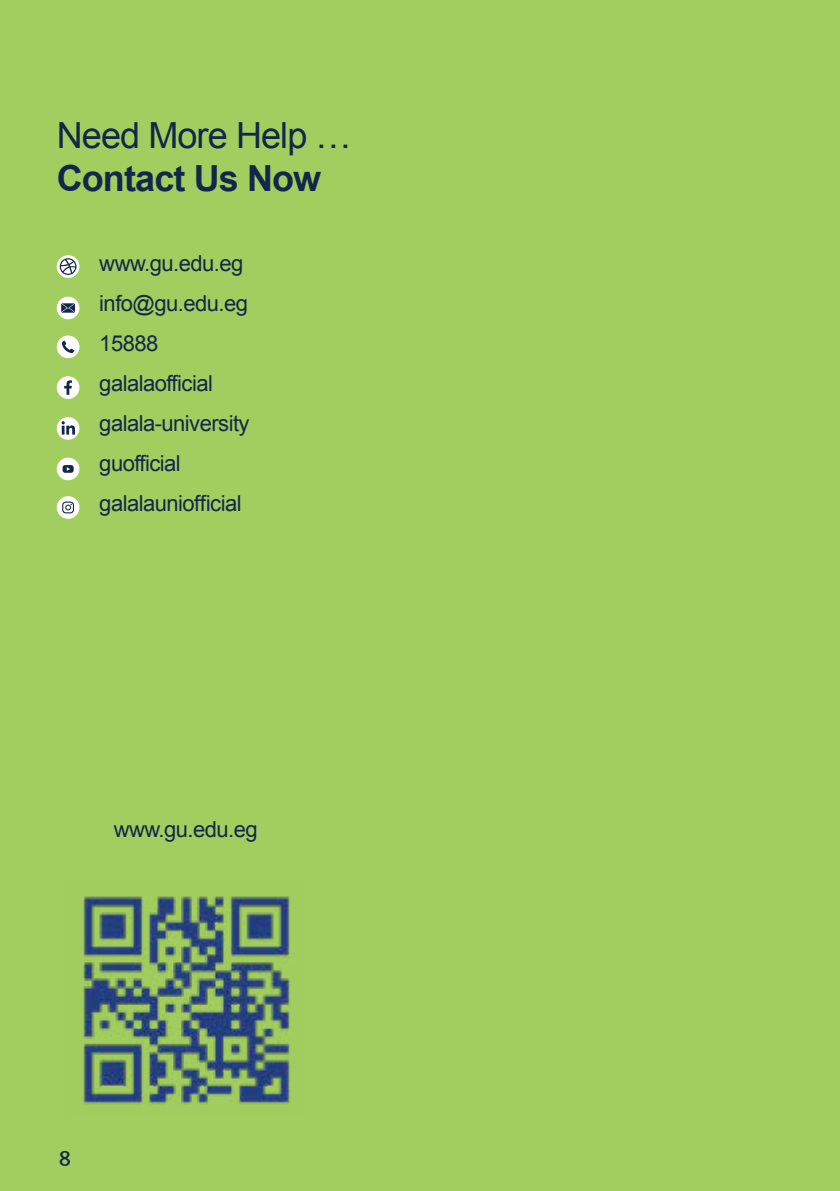
<style>
.page{position:relative;width:840px;height:1191px;background:#fff}
.page>*{position:absolute;margin:0;border:0;box-sizing:border-box;transform-origin:0 0}
.t1{font:36px "Arial";letter-spacing:-.025em;color:#12284b}
.t2{font:700 36px "Arial";letter-spacing:-.025em;color:#12284b}
.t3{font:22px/40px "Arial";letter-spacing:-.025em;color:#12284b}
.t4{font:700 20px "Nanum Gothic";color:#12284b}
</style>
<div class="page">
<div style="left:0;top:0;width:839px;height:1191px;background:#a1ce5e"></div>
<div style="left:57px;top:457px;width:22px;height:23px;background:#fff;border-radius:50%"></div>
<div style="left:57px;top:496px;width:22px;height:23px;background:#fff;border-radius:50%"></div>
<div style="left:57px;top:376px;width:22px;height:23px;background:#fff;border-radius:50%"></div>
<div style="left:57px;top:417px;width:22px;height:23px;background:#fff;border-radius:50%"></div>
<div style="left:57px;top:335px;width:22px;height:23px;background:#fff;border-radius:50%"></div>
<svg style="left:63px;top:465px;width:11px;height:8px"></svg>
<svg style="left:62px;top:501px;width:12px;height:12px"></svg>
<svg style="left:64px;top:380px;width:8px;height:15px"></svg>
<svg style="left:61px;top:421px;width:14px;height:13px"></svg>
<svg style="left:57px;top:255px;width:22px;height:23px"></svg>
<svg style="left:60px;top:258px;width:16px;height:17px"></svg>
<svg style="left:62px;top:340px;width:12px;height:13px"></svg>
<div style="left:57px;top:297px;width:22px;height:22px;background:#fff;border-radius:50%"></div>
<svg style="left:61px;top:303px;width:14px;height:10px"></svg>
<img style="left:83px;top:896px;width:207px;height:209px">
<h1 class="t1" style="left:57px;top:116px;width:296px">Need More Help …</h1>
<h1 class="t2" style="left:57px;top:159px;width:266px">Contact Us Now</h1>
<p class="t3" style="left:99px;top:244px;width:152px">www.gu.edu.eg info@gu.edu.eg<br>15888 galalaofficial galala-university guofficial galalauniofficial</p>
<p class="t3" style="left:114px;top:809px;width:145px">www.gu.edu.eg</p>
<p class="t4" style="left:59px;top:1146px;width:14px">8</p>
</div>
